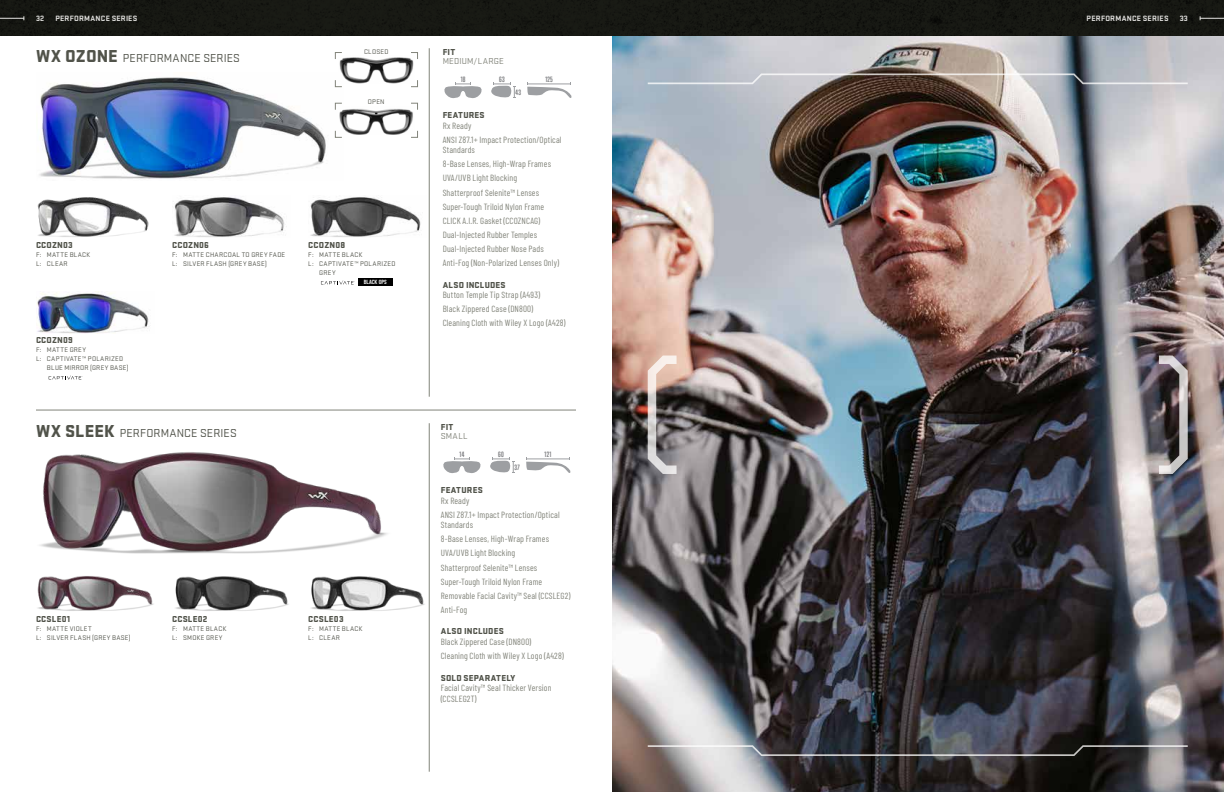
<style>
.page{position:relative;width:1224px;height:792px;background:#fff}
.page>*{position:absolute;margin:0;border:0;box-sizing:border-box;transform-origin:0 0}
.t1{font:12px "Stratum 1";letter-spacing:.005em;color:#51534a}
.t2{font:9px/14.1px "Barlow Condensed";letter-spacing:.015em;color:#82847a}
.t3{font:900 9px "Stratum 1";letter-spacing:.02em;color:#51534a}
.t4{font:9px "Stratum 1";letter-spacing:.02em;color:#82847a}
.t5{font:700 8px "Stratum 1";letter-spacing:.025em;color:#e5e4e2}
.t6{font:7px/9px "Stratum 1";letter-spacing:.04em;color:#51534a}
.t7{font:700 7px "Trump Gothic East";letter-spacing:.035em;color:#77787b}
.t8{font:600 6px "Barlow Condensed";color:#fff}
.s1{font-weight:900;font-size:18px}
</style>
<div class="page">
<hr style="left:429px;top:423px;width:1px;height:349px;background:#82847a">
<img style="left:39px;top:452px;width:349px;height:102px">
<img style="left:175px;top:576px;width:114px;height:35px">
<img style="left:37px;top:576px;width:117px;height:35px">
<img style="left:311px;top:575px;width:118px;height:37px">
<svg style="left:526px;top:458px;width:45px;height:15px"></svg>
<svg style="left:443px;top:458px;width:71px;height:15px"></svg>
<hr style="left:36px;top:410px;width:540px;height:1px;background:#82847a">
<hr style="left:429px;top:48px;width:1px;height:349px;background:#82847a">
<svg style="left:49px;top:375px;width:34px;height:4px"></svg>
<svg style="left:321px;top:280px;width:34px;height:4px"></svg>
<div style="left:358px;top:278px;width:34px;height:8px;background:#000"></div>
<svg style="left:527px;top:83px;width:45px;height:15px"></svg>
<svg style="left:444px;top:83px;width:71px;height:16px"></svg>
<img style="left:39px;top:77px;width:303px;height:102px">
<img style="left:37px;top:197px;width:112px;height:40px">
<img style="left:36px;top:292px;width:114px;height:42px">
<img style="left:174px;top:197px;width:113px;height:40px">
<img style="left:310px;top:197px;width:111px;height:40px">
<svg style="left:411px;top:80px;width:7px;height:7px"></svg>
<svg style="left:411px;top:52px;width:7px;height:7px"></svg>
<svg style="left:411px;top:130px;width:7px;height:8px"></svg>
<svg style="left:411px;top:103px;width:7px;height:7px"></svg>
<svg style="left:335px;top:52px;width:7px;height:7px"></svg>
<svg style="left:335px;top:80px;width:7px;height:7px"></svg>
<svg style="left:335px;top:103px;width:7px;height:7px"></svg>
<svg style="left:335px;top:130px;width:7px;height:8px"></svg>
<img style="left:339px;top:56px;width:75px;height:27px">
<img style="left:339px;top:107px;width:75px;height:27px">
<img style="left:612px;top:36px;width:612px;height:756px">
<svg style="left:1159px;top:356px;width:29px;height:118px;background:#756f71"></svg>
<svg style="left:648px;top:356px;width:29px;height:118px;background:#9f9592"></svg>
<svg style="left:648px;top:73px;width:540px;height:11px;background:#aba8a9"></svg>
<svg style="left:648px;top:745px;width:540px;height:11px;background:#6a696c"></svg>
<div style="left:0;top:0;width:1224px;height:36px;background:#161813"></div>
<p class="t5" style="left:36px;top:13px;width:10px">32</p>
<p class="t5" style="left:55px;top:13px;width:83px">PERFORMANCE SERIES</p>
<p class="t5" style="left:1087px;top:13px;width:83px">PERFORMANCE SERIES</p>
<p class="t5" style="left:1180px;top:13px;width:10px">33</p>
<h1 class="t1" style="left:36px;top:50px;width:205px"><span class="s1">WX OZONE</span> PERFORMANCE SERIES</h1>
<p class="t6" style="left:364px;top:46px;width:26px">CLOSED</p>
<p class="t3" style="left:443px;top:46px;width:14px">FIT</p>
<p class="t4" style="left:443px;top:55px;width:63px">MEDIUM/LARGE</p>
<p class="t7" style="left:461px;top:75px;width:6px">18</p>
<p class="t7" style="left:499px;top:75px;width:7px">63</p>
<p class="t7" style="left:545px;top:75px;width:9px">125</p>
<p class="t7" style="left:516px;top:88px;width:7px">43</p>
<p class="t6" style="left:368px;top:97px;width:18px">OPEN</p>
<p class="t3" style="left:36px;top:238px;width:38px">CCOZN03</p>
<p class="t6" style="left:36px;top:249px;width:56px">F: MATTE BLACK<br>L: CLEAR</p>
<p class="t3" style="left:172px;top:238px;width:38px">CCOZN06</p>
<p class="t6" style="left:172px;top:249px;width:115px">F: MATTE CHARCOAL TO GREY FADE<br>L: SILVER FLASH (GREY BASE)</p>
<p class="t3" style="left:308px;top:238px;width:38px">CCOZN08</p>
<p class="t6" style="left:308px;top:249px;width:56px">F: MATTE BLACK</p>
<p class="t6" style="left:308px;top:258px;width:89px">L: CAPTIVATE™ POLARIZED</p>
<p class="t6" style="left:319px;top:267px;width:18px">GREY</p>
<p class="t8" style="left:364px;top:278px;width:25px">BLACK OPS</p>
<p class="t3" style="left:443px;top:109px;width:43px">FEATURES</p>
<p class="t2" style="left:443px;top:118px;width:120px">Rx Ready<br>ANSI Z87.1+ Impact Protection/Optical</p>
<p class="t2" style="left:443px;top:142px;width:118px">Standards<br>8-Base Lenses, High-Wrap Frames<br>UVA/UVB Light Blocking<br>Shatterproof Selenite™ Lenses<br>Super-Tough Triloid Nylon Frame<br>CLICK A.I.R. Gasket (CCOZNCAG)<br>Dual-Injected Rubber Temples<br>Dual-Injected Rubber Nose Pads<br>Anti-Fog (Non-Polarized Lenses Only)</p>
<p class="t3" style="left:443px;top:278px;width:64px">ALSO INCLUDES</p>
<p class="t2" style="left:443px;top:287px;width:124px">Button Temple Tip Strap (A493)<br>Black Zippered Case (DN800)<br>Cleaning Cloth with Wiley X Logo (A428)</p>
<p class="t3" style="left:36px;top:333px;width:38px">CCOZN09</p>
<p class="t6" style="left:36px;top:344px;width:52px">F: MATTE GREY</p>
<p class="t6" style="left:36px;top:353px;width:89px">L: CAPTIVATE™ POLARIZED</p>
<p class="t6" style="left:47px;top:362px;width:83px">BLUE MIRROR (GREY BASE)</p>
<h1 class="t1" style="left:36px;top:425px;width:202px"><span class="s1">WX SLEEK</span> PERFORMANCE SERIES</h1>
<p class="t3" style="left:441px;top:421px;width:14px">FIT</p>
<p class="t4" style="left:441px;top:430px;width:28px">SMALL</p>
<p class="t7" style="left:460px;top:450px;width:6px">14</p>
<p class="t7" style="left:498px;top:450px;width:7px">60</p>
<p class="t7" style="left:515px;top:463px;width:7px">37</p>
<p class="t7" style="left:545px;top:450px;width:8px">121</p>
<p class="t3" style="left:36px;top:613px;width:36px">CCSLE01</p>
<p class="t6" style="left:36px;top:624px;width:96px">F: MATTE VIOLET<br>L: SILVER FLASH (GREY BASE)</p>
<p class="t3" style="left:172px;top:613px;width:37px">CCSLE02</p>
<p class="t6" style="left:172px;top:624px;width:56px">F: MATTE BLACK<br>L: SMOKE GREY</p>
<p class="t3" style="left:308px;top:613px;width:37px">CCSLE03</p>
<p class="t6" style="left:308px;top:624px;width:56px">F: MATTE BLACK<br>L: CLEAR</p>
<p class="t3" style="left:441px;top:484px;width:43px">FEATURES</p>
<p class="t2" style="left:441px;top:493px;width:120px">Rx Ready<br>ANSI Z87.1+ Impact Protection/Optical</p>
<p class="t2" style="left:441px;top:517px;width:131px">Standards<br>8-Base Lenses, High-Wrap Frames<br>UVA/UVB Light Blocking<br>Shatterproof Selenite™ Lenses<br>Super-Tough Triloid Nylon Frame<br>Removable Facial Cavity™ Seal (CCSLEG2)<br>Anti-Fog</p>
<p class="t3" style="left:441px;top:625px;width:64px">ALSO INCLUDES</p>
<p class="t2" style="left:441px;top:634px;width:124px">Black Zippered Case (DN800)<br>Cleaning Cloth with Wiley X Logo (A428)</p>
<p class="t3" style="left:441px;top:671px;width:76px">SOLD SEPARATELY</p>
<p class="t2" style="left:441px;top:682px;width:112px;line-height:10.5px">Facial Cavity™ Seal Thicker Version (CCSLEG2T)</p>
</div>
